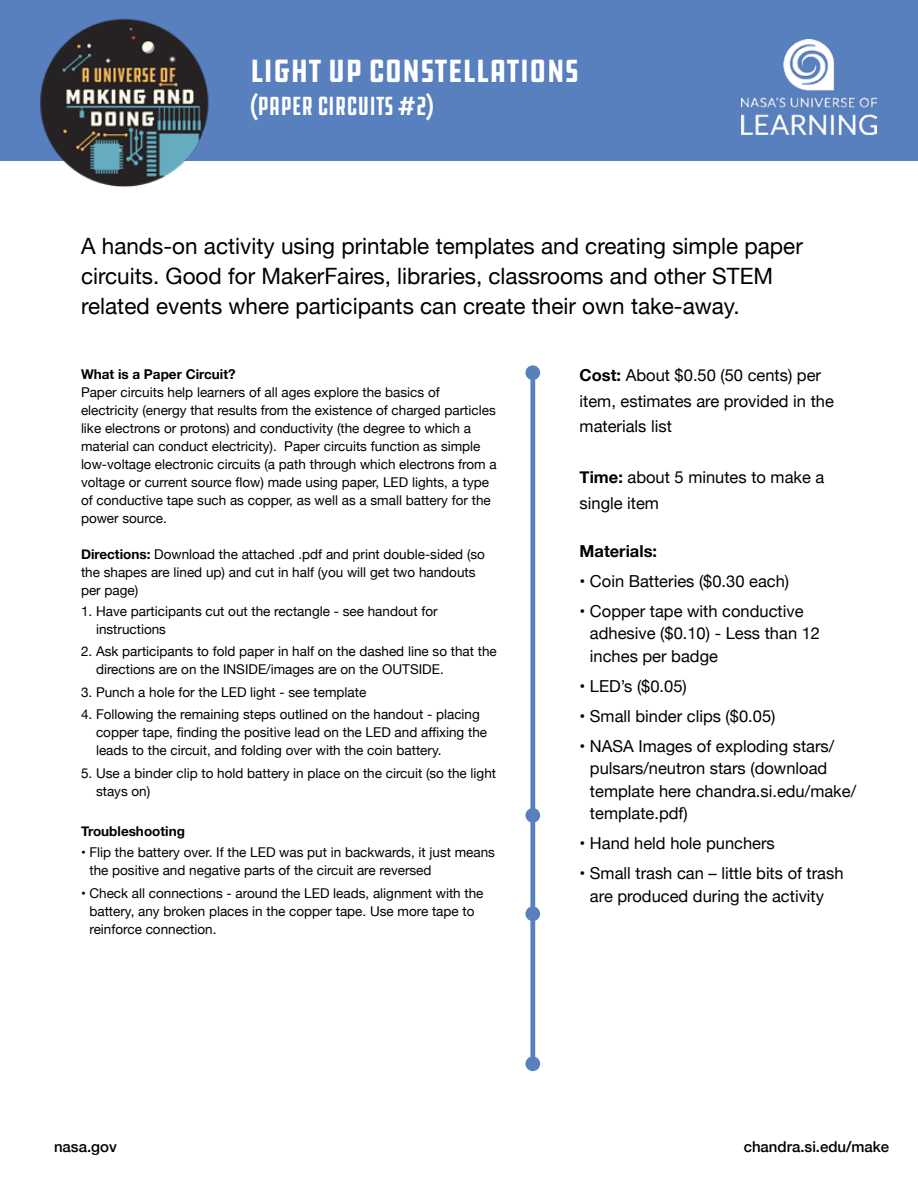
<style>
.page{position:relative;width:918px;height:1188px;background:#fff}
.page>*{position:absolute;margin:0;border:0;box-sizing:border-box;transform-origin:0 0}
.t1{font:condensed 33px "DDC Hardware";color:#fff}
.t2{font:extra-condensed 27px "DDC Hardware";color:#fff}
.t3{font:22.5px/30px "Helvetica Neue";color:#000}
.t4{font:16.5px/22.5px "Helvetica Neue";color:#000}
.t5{font:700 16.5px "Helvetica Neue";color:#000}
.t6{font:500 15px "Helvetica Neue";color:#000}
.t7{font:13.5px/18px "Helvetica Neue";color:#000}
.t8{font:700 13.5px "Helvetica Neue";color:#000}
.s1{font-weight:700}
</style>
<div class="page">
<div style="left:0;top:0;width:918px;height:160px;background:#587fbe"></div>
<img style="left:23px;top:18px;width:206px;height:170px">
<div style="left:530px;top:378px;width:5px;height:686px;background:#587fbe"></div>
<div style="left:525px;top:365px;width:15px;height:15px;background:#587fbe;border-radius:50%"></div>
<div style="left:525px;top:808px;width:15px;height:15px;background:#587fbe;border-radius:50%"></div>
<div style="left:525px;top:906px;width:15px;height:15px;background:#587fbe;border-radius:50%"></div>
<div style="left:525px;top:1056px;width:15px;height:15px;background:#587fbe;border-radius:50%"></div>
<img style="left:741px;top:40px;width:135px;height:95px">
<h1 class="t1" style="left:250px;top:51px;width:330px">LIGHT UP CONSTELLATIONS</h1>
<h2 class="t2" style="left:250px;top:90px;width:185px">(PAPER CIRCUITS #2)</h2>
<h3 class="t3" style="left:81px;top:232px;width:723px">A hands-on activity using printable templates and creating simple paper circuits. Good for MakerFaires, libraries, classrooms and other STEM related events where participants can create their own take-away.</h3>
<p class="t8" style="left:81px;top:363px;width:156px">What is a Paper Circuit?</p>
<p class="t7" style="left:81px;top:384px;width:417px">Paper circuits help learners of all ages explore the basics of electricity (energy that results from the existence of charged particles like electrons or protons) and conductivity (the degree to which a material can conduct electricity). Paper circuits function as simple low-voltage electronic circuits (a path through which electrons from a voltage or current source flow) made using paper, LED lights, a type of conductive tape such as copper, as well as a small battery for the power source.</p>
<p class="t7" style="left:81px;top:546px;width:406px"><span class="s1">Directions:</span> Download the attached .pdf and print double-sided (so the shapes are lined up) and cut in half (you will get two handouts per page)</p>
<p class="t7" style="left:96px;top:603px;width:343px;text-indent:-15px">1. Have participants cut out the rectangle - see handout for instructions</p>
<p class="t7" style="left:96px;top:643px;width:402px;text-indent:-15px">2. Ask participants to fold paper in half on the dashed line so that the directions are on the INSIDE/images are on the OUTSIDE.</p>
<p class="t7" style="left:81px;top:684px;width:287px">3. Punch a hole for the LED light - see template</p>
<p class="t7" style="left:96px;top:706px;width:393px;text-indent:-15px">4. Following the remaining steps outlined on the handout - placing copper tape, finding the positive lead on the LED and affixing the leads to the circuit, and folding over with the coin battery.</p>
<p class="t7" style="left:96px;top:765px;width:402px;text-indent:-15px">5. Use a binder clip to hold battery in place on the circuit (so the light stays on)</p>
<p class="t8" style="left:81px;top:821px;width:105px">Troubleshooting</p>
<p class="t7" style="left:89px;top:844px;width:407px;text-indent:-8px">• Flip the battery over. If the LED was put in backwards, it just means the positive and negative parts of the circuit are reversed</p>
<p class="t7" style="left:89px;top:885px;width:396px;text-indent:-8px">• Check all connections - around the LED leads, alignment with the battery, any broken places in the copper tape. Use more tape to reinforce connection.</p>
<p class="t4" style="left:580px;top:364px;width:256px;line-height:25.5px"><span class="s1">Cost:</span> About $0.50 (50 cents) per item, estimates are provided in the materials list</p>
<p class="t4" style="left:580px;top:466px;width:246px;line-height:25.5px"><span class="s1">Time:</span> about 5 minutes to make a single item</p>
<p class="t5" style="left:580px;top:538px;width:79px">Materials:</p>
<p class="t4" style="left:580px;top:571px;width:211px">• Coin Batteries ($0.30 each)</p>
<p class="t4" style="left:590px;top:601px;width:232px;text-indent:-10px">• Copper tape with conductive adhesive ($0.10) - Less than 12 inches per badge</p>
<p class="t4" style="left:580px;top:676px;width:109px">• LED’s ($0.05)</p>
<p class="t4" style="left:580px;top:706px;width:197px">• Small binder clips ($0.05)</p>
<p class="t4" style="left:590px;top:736px;width:268px;text-indent:-10px">• NASA Images of exploding stars/ pulsars/neutron stars (download template here chandra.si.edu/make/ template.pdf)</p>
<p class="t4" style="left:580px;top:833px;width:197px">• Hand held hole punchers</p>
<p class="t4" style="left:580px;top:863px;width:266px;text-align:center">• Small trash can – little bits of trash are produced during the activity</p>
<p class="t6" style="left:54px;top:1134px;width:64px">nasa.gov</p>
<p class="t6" style="left:744px;top:1134px;width:147px">chandra.si.edu/make</p>
</div>
